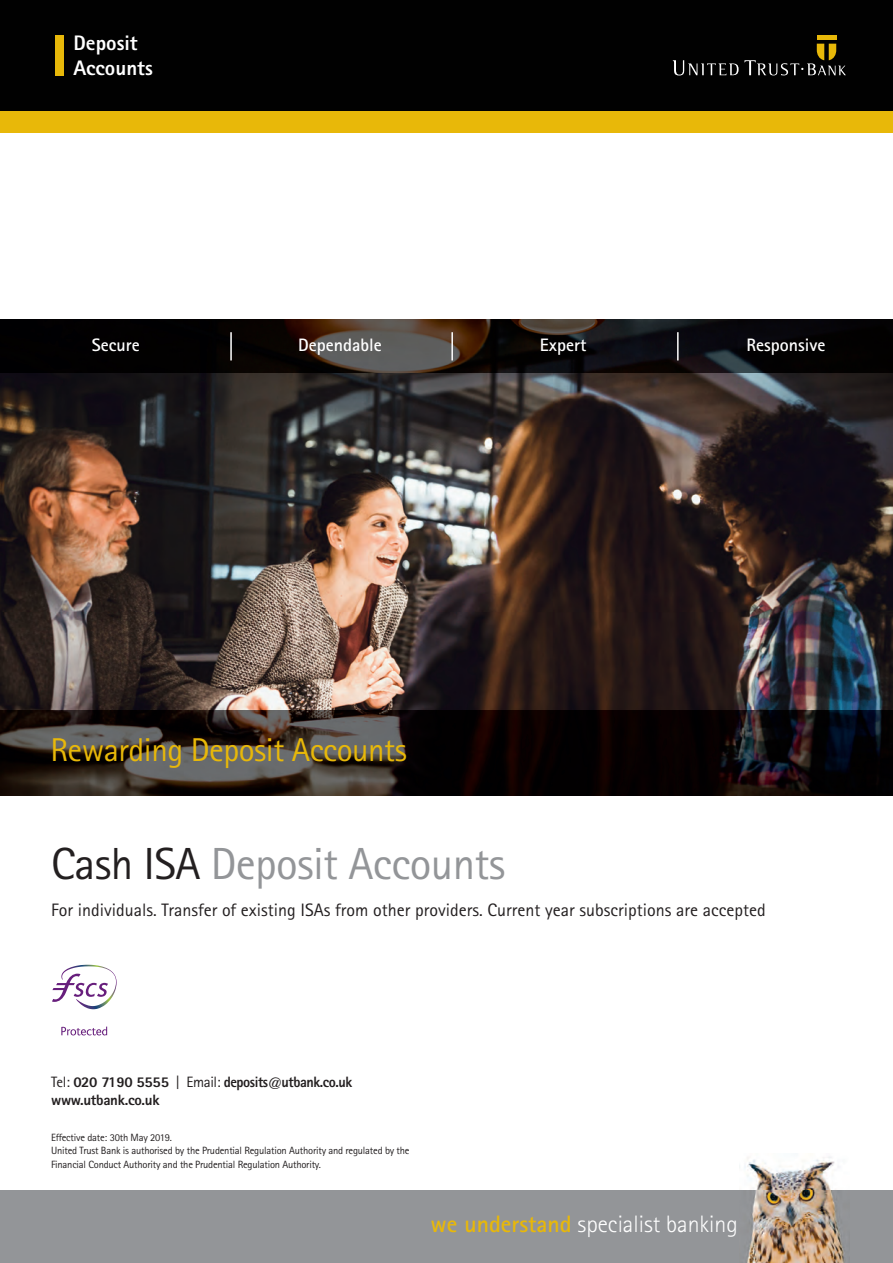
<style>
.page{position:relative;width:893px;height:1263px;background:#fff}
.page>*{position:absolute;margin:0;border:0;box-sizing:border-box;transform-origin:0 0}
.t1{font:45px "Rotis Sans Serif";letter-spacing:-.015em;color:#939598}
.t2{font:33px "Rotis Sans Serif";letter-spacing:-.015em;color:#e8b809}
.t3{font:300 23.85px "Rotis Sans Serif";color:#fff}
.t4{font:800 21px/25.2px "Rotis Sans Serif";color:#fff}
.t5{font:18px "Rotis Sans Serif";color:#231f20}
.t6{font:700 18px "Rotis Sans Serif";color:#fff}
.t7{font:800 15px/18px "Rotis Sans Serif";letter-spacing:-.03em;color:#231f20}
.t8{font:10.5px/13.5px "Rotis Sans Serif";letter-spacing:-.02em;color:#231f20}
.s1{color:#231f20}
.s2{font-weight:400}
.s3{font-weight:700;color:#e8b809}
</style>
<div class="page">
<img style="left:0;top:372px;width:893px;height:338px">
<img style="left:0;top:319px;width:893px;height:53px">
<hr style="left:230px;top:332px;width:2px;height:28px;background:#fff">
<hr style="left:451px;top:332px;width:2px;height:28px;background:#fff">
<hr style="left:677px;top:332px;width:2px;height:28px;background:#fff">
<div style="left:0;top:0;width:893px;height:111px;background:#010101"></div>
<hr style="left:817px;top:36px;width:19px;height:4px;background:#e8b809">
<svg style="left:673px;top:44px;width:173px;height:31px"></svg>
<div style="left:0;top:111px;width:893px;height:22px;background:#e8b809"></div>
<div style="left:0;top:1190px;width:893px;height:73px;background:#939598"></div>
<img style="left:739px;top:1156px;width:106px;height:107px">
<div style="left:55px;top:35px;width:9px;height:40px;background:#e8b809"></div>
<img style="left:0;top:710px;width:893px;height:85px">
<svg style="left:61px;top:1026px;width:46px;height:9px"></svg>
<svg style="left:52px;top:965px;width:65px;height:44px"></svg>
<h3 class="t4" style="left:73px;top:32px;width:81px">Deposit<br>Accounts</h3>
<h3 class="t6" style="left:92px;top:339px;width:49px">Secure</h3>
<h3 class="t6" style="left:298px;top:339px;width:85px">Dependable</h3>
<h3 class="t6" style="left:540px;top:339px;width:48px">Expert</h3>
<h3 class="t6" style="left:746px;top:339px;width:80px">Responsive</h3>
<h2 class="t2" style="left:50px;top:738px;width:358px">Rewarding Deposit Accounts</h2>
<h1 class="t1" style="left:51px;top:848px;width:456px"><span class="s1">Cash ISA</span> Deposit Accounts</h1>
<h3 class="t5" style="left:51px;top:903px;width:716px">For individuals. Transfer of existing ISAs from other providers. Current year subscriptions are accepted</h3>
<h3 class="t7" style="left:51px;top:1075px;width:303px"><span class="s2">Tel:</span> 020 7190 5555 <span class="s2">| Email:</span> deposits@utbank.co.uk www.utbank.co.uk</h3>
<p class="t8" style="left:51px;top:1131px;width:360px">Effective date: 30th May 2019.<br>United Trust Bank is authorised by the Prudential Regulation Authority and regulated by the<br>Financial Conduct Authority and the Prudential Regulation Authority.</p>
<h3 class="t3" style="left:430px;top:1216px;width:309px"><span class="s3">we understand</span> specialist banking</h3>
</div>
